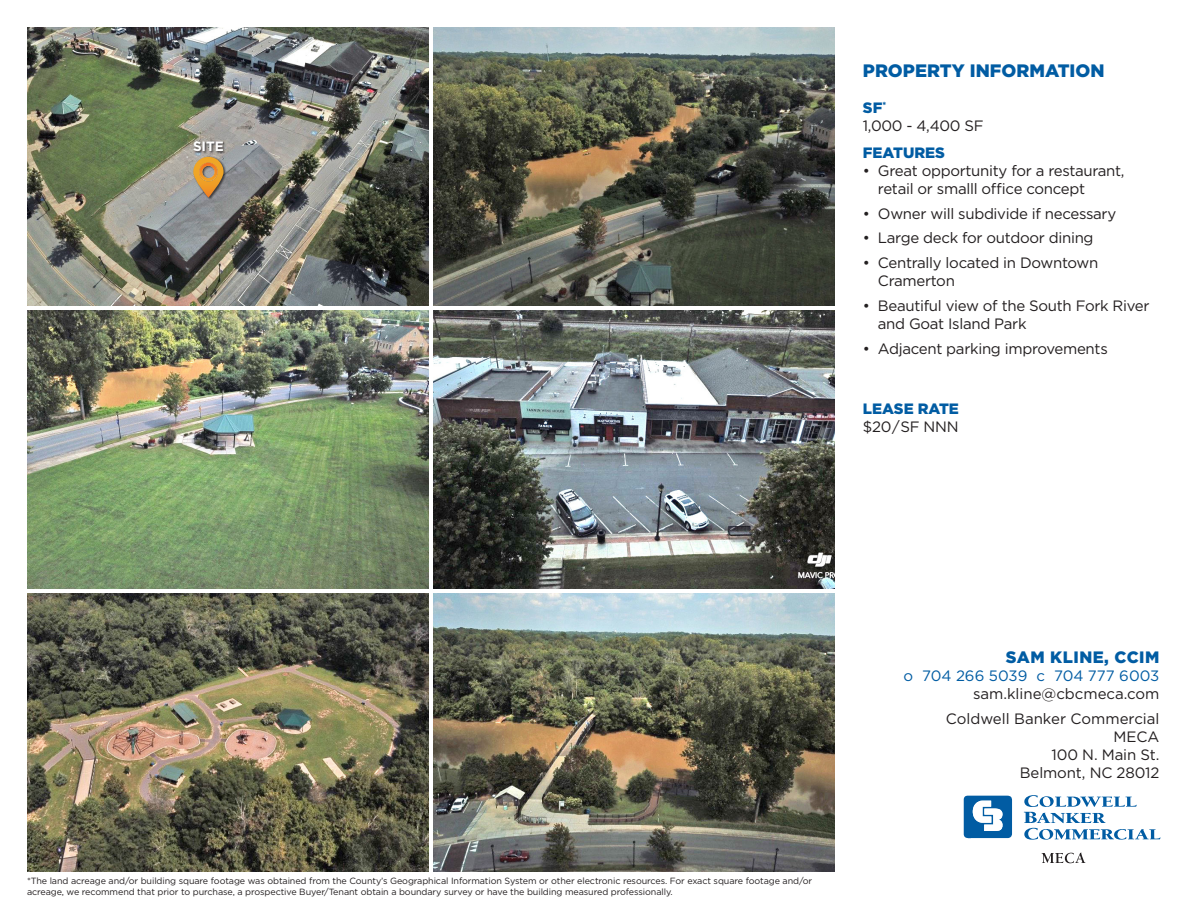
<style>
.page{position:relative;width:1188px;height:918px;background:#fff}
.page>*{position:absolute;margin:0;border:0;box-sizing:border-box;transform-origin:0 0}
.t1{font:900 18px "Gotham";color:#015ca3}
.t2{font:900 16.5px "Gotham";letter-spacing:.03em;color:#015ca3}
.t3{font:15px/18px "Gotham";letter-spacing:-.02em;color:#231f20}
.t4{font:15px "Gotham";color:#231f20}
.t5{font:15px "Gotham";color:#015ca3}
.t6{font:900 15px "Gotham";color:#015ca3}
.t7{font:700 13.5px "Gotham";color:#fff}
.t8{font:9px/10.8px "Gotham";letter-spacing:-.01em;color:#231f20}
</style>
<div class="page">
<svg style="left:964px;top:796px;width:48px;height:42px"></svg>
<svg style="left:1024px;top:795px;width:136px;height:45px"></svg>
<svg style="left:1042px;top:853px;width:43px;height:10px"></svg>
<img style="left:27px;top:27px;width:402px;height:278px">
<img style="left:27px;top:310px;width:402px;height:279px">
<img style="left:27px;top:593px;width:402px;height:279px">
<img style="left:433px;top:27px;width:402px;height:278px">
<img style="left:433px;top:310px;width:402px;height:279px">
<img style="left:433px;top:593px;width:402px;height:279px">
<div style="left:194px;top:141px;width:32px;height:13px;background:#231f20;opacity:.75"></div>
<div style="left:193px;top:157px;width:34px;height:44px;background:#231f20;opacity:.75"></div>
<svg style="left:193px;top:157px;width:31px;height:41px"></svg>
<p class="t7" style="left:193px;top:137px;width:32px">SITE</p>
<p class="t1" style="left:863px;top:58px;width:243px">PROPERTY INFORMATION</p>
<p class="t6" style="left:863px;top:97px;width:25px">SF<sup>*</sup></p>
<p class="t3" style="left:863px;top:116px;width:122px">1,000 - 4,400 SF</p>
<p class="t6" style="left:863px;top:142px;width:84px">FEATURES</p>
<p class="t3" style="left:878px;top:161px;width:248px;text-indent:-15px">• Great opportunity for a restaurant, retail or smalll office concept</p>
<p class="t3" style="left:863px;top:204px;width:255px">• Owner will subdivide if necessary</p>
<p class="t3" style="left:863px;top:229px;width:232px">• Large deck for outdoor dining</p>
<p class="t3" style="left:878px;top:253px;width:222px;text-indent:-15px">• Centrally located in Downtown<br>Cramerton</p>
<p class="t3" style="left:878px;top:296px;width:273px;text-indent:-15px">• Beautiful view of the South Fork River and Goat Island Park</p>
<p class="t3" style="left:863px;top:339px;width:246px">• Adjacent parking improvements</p>
<p class="t6" style="left:863px;top:399px;width:98px">LEASE RATE</p>
<p class="t3" style="left:863px;top:418px;width:97px">$20/SF NNN</p>
<p class="t8" style="left:27px;top:875px;width:787px">*The land acreage and/or building square footage was obtained from the County’s Geographical Information System or other electronic resources. For exact square footage and/or acreage, we recommend that prior to purchase, a prospective Buyer/Tenant obtain a boundary survey or have the building measured professionally.</p>
<p class="t2" style="left:1006px;top:646px;width:155px">SAM KLINE, CCIM</p>
<p class="t5" style="left:903px;top:666px;width:258px">o 704 266 5039 c 704 777 6003</p>
<p class="t4" style="left:973px;top:684px;width:188px">sam.kline@cbcmeca.com</p>
<p class="t4" style="left:946px;top:709px;width:215px">Coldwell Banker Commercial</p>
<p class="t3" style="left:1114px;top:727px;width:47px">MECA</p>
<p class="t3" style="left:1052px;top:745px;width:109px">100 N. Main St.</p>
<p class="t3" style="left:1020px;top:763px;width:141px">Belmont, NC 28012</p>
</div>
